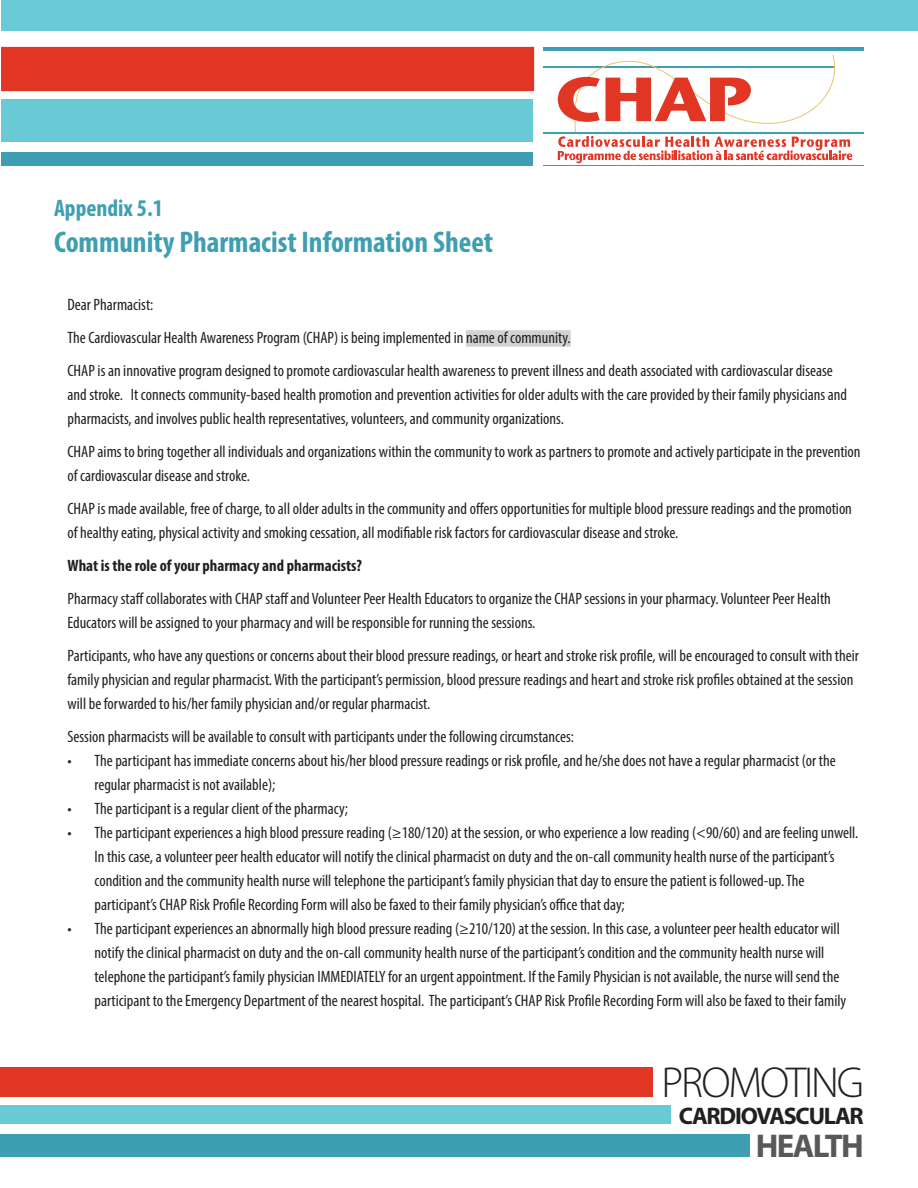
<style>
.page{position:relative;width:918px;height:1188px;background:#fff}
.page>*{position:absolute;margin:0;border:0;box-sizing:border-box;transform-origin:0 0}
.t1{font:300 43.5px "Myriad Pro";letter-spacing:-.05em;color:#231f20}
.t2{font:700 33px "Myriad Pro";letter-spacing:-.05em;color:#57585a}
.t3{font:700 condensed 30px "Myriad Pro";color:#3e9fb2}
.t4{font:700 24px "Myriad Pro";letter-spacing:-.05em;color:#231f20}
.t5{font:700 condensed 24px "Myriad Pro";color:#3e9fb2}
.t6{font:condensed 16.5px/24px "Myriad Pro";color:#231f20}
.t7{font:700 condensed 16.5px "Myriad Pro";color:#231f20}
</style>
<div class="page">
<div style="left:466px;top:330px;width:105px;height:17px;background:#d1d2d4"></div>
<div style="left:2px;top:0;width:916px;height:31px;background:#6acbd6"></div>
<div style="left:2px;top:48px;width:531px;height:42px;background:#e23625"></div>
<div style="left:1px;top:47px;width:533px;height:44px;border:2px solid #e23625"></div>
<div style="left:2px;top:99px;width:531px;height:43px;background:#69cad6"></div>
<div style="left:2px;top:152px;width:531px;height:14px;background:#3e9fb2"></div>
<hr style="left:543px;top:48px;width:321px;height:3px;background:#3e9fb2">
<hr style="left:543px;top:165px;width:321px;height:1px;background:#3e9fb2">
<hr style="left:543px;top:66px;width:292px;height:2px;background:#3e9fb2">
<svg style="left:558px;top:54px;width:294px;height:109px"></svg>
<hr style="left:543px;top:132px;width:321px;height:2px;background:#3e9fb2">
<div style="left:0;top:1067px;width:653px;height:29px;background:#e23625"></div>
<div style="left:0;top:1106px;width:670px;height:18px;background:#69cad6"></div>
<div style="left:0;top:1135px;width:750px;height:22px;background:#3e9fb2"></div>
<h3 class="t5" style="left:54px;top:193px;width:110px">Appendix 5.1</h3>
<h3 class="t3" style="left:54px;top:223px;width:441px">Community Pharmacist Information Sheet</h3>
<p class="t6" style="left:68px;top:288px;width:767px;line-height:33px">Dear Pharmacist:<br>The Cardiovascular Health Awareness Program (CHAP) is being implemented in name of community.<br>CHAP is an innovative program designed to promote cardiovascular health awareness to prevent illness and death associated with cardiovascular disease</p>
<p class="t6" style="left:68px;top:382px;width:781px">and stroke. It connects community-based health promotion and prevention activities for older adults with the care provided by their family physicians and pharmacists, and involves public health representatives, volunteers, and community organizations.</p>
<p class="t6" style="left:68px;top:439px;width:795px">CHAP aims to bring together all individuals and organizations within the community to work as partners to promote and actively participate in the prevention of cardiovascular disease and stroke.</p>
<p class="t6" style="left:68px;top:496px;width:786px">CHAP is made available, free of charge, to all older adults in the community and offers opportunities for multiple blood pressure readings and the promotion of healthy eating, physical activity and smoking cessation, all modifiable risk factors for cardiovascular disease and stroke.</p>
<p class="t7" style="left:68px;top:555px;width:296px">What is the role of your pharmacy and pharmacists?</p>
<p class="t6" style="left:68px;top:586px;width:765px">Pharmacy staff collaborates with CHAP staff and Volunteer Peer Health Educators to organize the CHAP sessions in your pharmacy. Volunteer Peer Health<br>Educators will be assigned to your pharmacy and will be responsible for running the sessions.</p>
<p class="t6" style="left:68px;top:643px;width:793px">Participants, who have any questions or concerns about their blood pressure readings, or heart and stroke risk profile, will be encouraged to consult with their family physician and regular pharmacist. With the participant’s permission, blood pressure readings and heart and stroke risk profiles obtained at the session will be forwarded to his/her family physician and/or regular pharmacist.</p>
<p class="t6" style="left:68px;top:724px;width:508px">Session pharmacists will be available to consult with participants under the following circumstances:</p>
<p class="t6" style="left:94px;top:748px;width:743px;text-indent:-27px">• The participant has immediate concerns about his/her blood pressure readings or risk profile, and he/she does not have a regular pharmacist (or the regular pharmacist is not available);</p>
<p class="t6" style="left:68px;top:796px;width:282px">• The participant is a regular client of the pharmacy;</p>
<p class="t6" style="left:94px;top:820px;width:765px;text-indent:-27px">• The participant experiences a high blood pressure reading (≥180/120) at the session, or who experience a low reading (&lt;90/60) and are feeling unwell.<br>In this case, a volunteer peer health educator will notify the clinical pharmacist on duty and the on-call community health nurse of the participant’s condition and the community health nurse will telephone the participant’s family physician that day to ensure the patient is followed-up. The participant’s CHAP Risk Profile Recording Form will also be faxed to their family physician’s office that day;</p>
<p class="t6" style="left:94px;top:916px;width:753px;text-indent:-27px">• The participant experiences an abnormally high blood pressure reading (≥210/120) at the session. In this case, a volunteer peer health educator will notify the clinical pharmacist on duty and the on-call community health nurse of the participant’s condition and the community health nurse will telephone the participant’s family physician IMMEDIATELY for an urgent appointment. If the Family Physician is not available, the nurse will send the participant to the Emergency Department of the nearest hospital. The participant’s CHAP Risk Profile Recording Form will also be faxed to their family</p>
<h1 class="t1" style="left:662px;top:1056px;width:204px">PROMOTING</h1>
<h3 class="t4" style="left:679px;top:1100px;width:187px">CARDIOVASCULAR</h3>
<h2 class="t2" style="left:756px;top:1124px;width:110px">HEALTH</h2>
</div>
